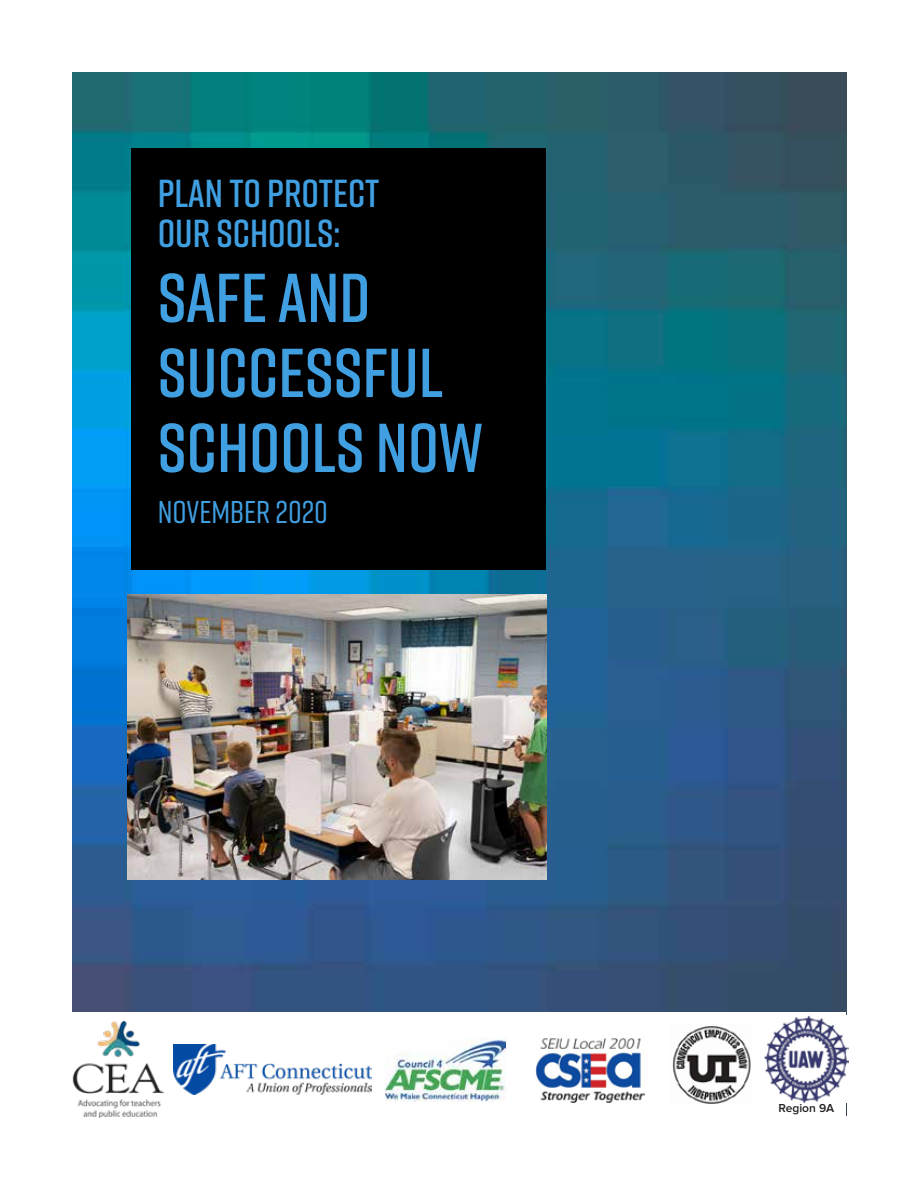
<style>
.page{position:relative;width:918px;height:1188px;background:#fff}
.page>*{position:absolute;margin:0;border:0;box-sizing:border-box;transform-origin:0 0}
.t1{font:600 69px/75px "Rift";color:#409fe1}
.t2{font:600 39px/40.5px "Rift";color:#409fe1}
.t3{font:500 31.5px "Rift";color:#409fe1}
.t4{font:600 12px "Proxima Nova";color:#231f20}
</style>
<div class="page">
<img style="left:72px;top:72px;width:774px;height:940px">
<img style="left:72px;top:1022px;width:93px;height:96px">
<img style="left:174px;top:1045px;width:198px;height:50px">
<div style="left:131px;top:148px;width:415px;height:422px;background:#000"></div>
<img style="left:128px;top:594px;width:418px;height:286px">
<img style="left:385px;top:1038px;width:121px;height:63px">
<img style="left:536px;top:1038px;width:109px;height:64px">
<img style="left:764px;top:1016px;width:85px;height:86px">
<img style="left:672px;top:1026px;width:79px;height:78px">
<p class="t2" style="left:158px;top:172px;width:223px">PLAN TO PROTECT<br>OUR SCHOOLS:</p>
<p class="t1" style="left:158px;top:259px;width:327px">SAFE AND<br>SUCCESSFUL<br>SCHOOLS NOW</p>
<p class="t3" style="left:158px;top:490px;width:172px">NOVEMBER 2020</p>
<p class="t4" style="left:779px;top:1101px;width:57px">Region 9A</p>
</div>
